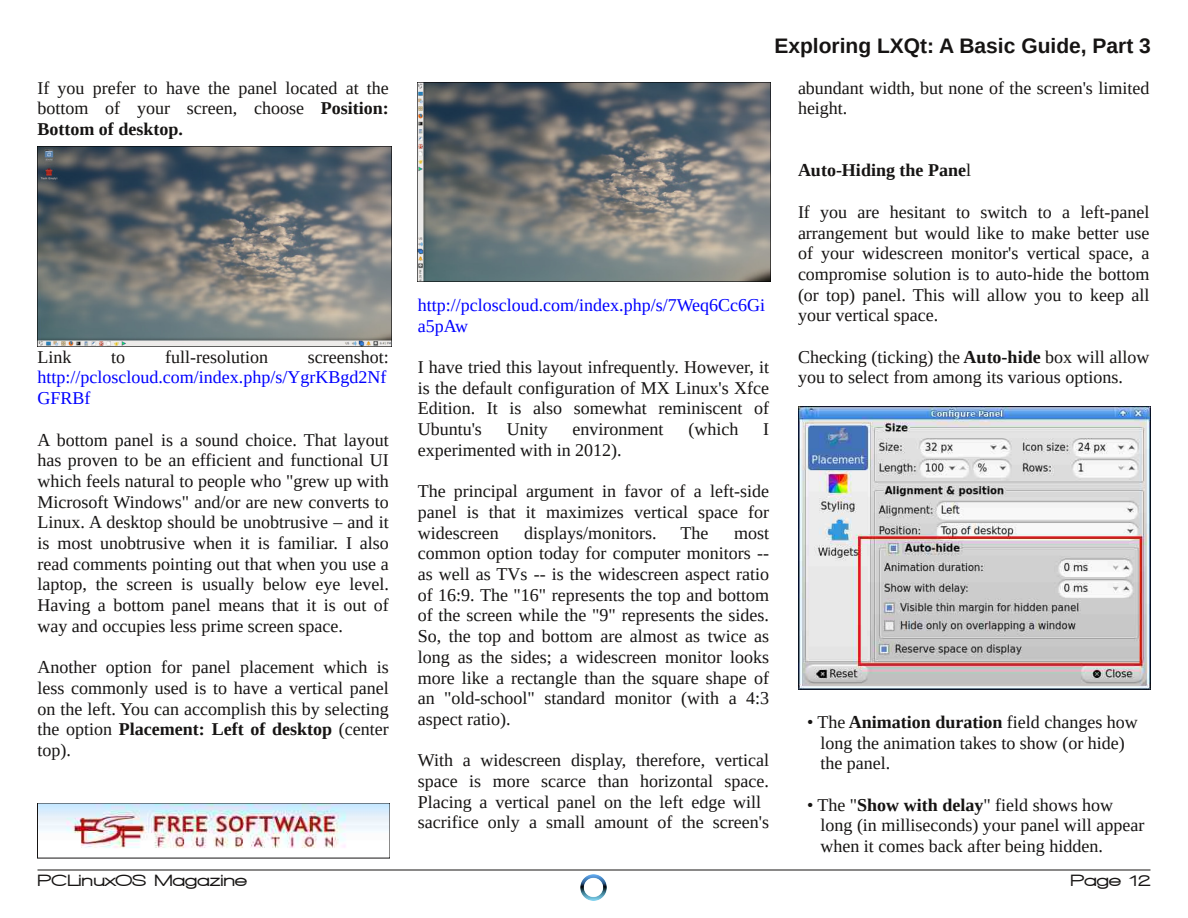
<style>
.page{position:relative;width:1188px;height:918px;background:#fff}
.page>*{position:absolute;margin:0;border:0;box-sizing:border-box;transform-origin:0 0}
.t1{font:700 21px "Liberation Sans";color:#161413}
.t2{font:18px/20.7px "Liberation Serif";color:#161413;text-align:justify}
.t3{font:18px/20.7px "Liberation Serif";color:#00f}
.t4{font:700 18px "Liberation Serif";color:#161413}
.t5{font:900 16.5px "Walkway Expand";color:#161413}
.s1{font-weight:700}
.s2{font-weight:400}
</style>
<div class="page">
<hr style="left:38px;top:870px;width:1112px;height:1px;background:#161413">
<img style="left:580px;top:874px;width:27px;height:27px">
<img style="left:38px;top:147px;width:354px;height:200px">
<img style="left:418px;top:82px;width:352px;height:200px">
<img style="left:798px;top:406px;width:352px;height:284px">
<img style="left:40px;top:805px;width:348px;height:43px">
<p class="t2" style="left:38px;top:77px;width:353px">If you prefer to have the panel located at the bottom of your screen, choose <span class="s1">Position:<br>Bottom of desktop.</span></p>
<p class="t2" style="left:38px;top:346px;width:35px">Link</p>
<p class="t2" style="left:111px;top:346px;width:16px">to</p>
<p class="t2" style="left:165px;top:346px;width:104px">full-resolution</p>
<p class="t2" style="left:308px;top:346px;width:82px">screenshot:</p>
<p class="t3" style="left:38px;top:367px;width:350px">http://pcloscloud.com/index.php/s/YgrKBgd2Nf<br>GFRBf</p>
<p class="t2" style="left:38px;top:429px;width:353px">A bottom panel is a sound choice. That layout has proven to be an efficient and functional UI which feels natural to people who "grew up with Microsoft Windows" and/or are new converts to Linux. A desktop should be unobtrusive – and it is most unobtrusive when it is familiar. I also read comments pointing out that when you use a laptop, the screen is usually below eye level.<br>Having a bottom panel means that it is out of way and occupies less prime screen space.</p>
<p class="t2" style="left:38px;top:657px;width:353px">Another option for panel placement which is less commonly used is to have a vertical panel on the left. You can accomplish this by selecting the option <span class="s1">Placement: Left of desktop</span> (center top).</p>
<p class="t1" style="left:774px;top:34px;width:378px">Exploring LXQt: A Basic Guide, Part 3</p>
<p class="t3" style="left:418px;top:295px;width:349px">http://pcloscloud.com/index.php/s/7Weq6Cc6Gi a5pAw</p>
<p class="t2" style="left:418px;top:357px;width:353px">I have tried this layout infrequently. However, it is the default configuration of MX Linux's Xfce Edition. It is also somewhat reminiscent of Ubuntu's</p>
<p class="t2" style="left:507px;top:419px;width:43px">Unity</p>
<p class="t2" style="left:573px;top:419px;width:92px">environment</p>
<p class="t2" style="left:688px;top:419px;width:51px">(which</p>
<p class="t2" style="left:763px;top:419px;width:7px">I</p>
<p class="t2" style="left:418px;top:439px;width:205px">experimented with in 2012).</p>
<p class="t2" style="left:418px;top:481px;width:353px">The principal argument in favor of a left-side panel is that it maximizes vertical space for widescreen</p>
<p class="t2" style="left:524px;top:522px;width:134px">displays/monitors.</p>
<p class="t2" style="left:681px;top:522px;width:29px">The</p>
<p class="t2" style="left:418px;top:522px;width:353px;text-indent:316px">most common option today for computer monitors -- as well as TVs -- is the widescreen aspect ratio of 16:9. The "16" represents the top and bottom of the screen while the "9" represents the sides.<br>So, the top and bottom are almost as twice as long as the sides; a widescreen monitor looks more like a rectangle than the square shape of an "old-school" standard monitor (with a 4:3 aspect ratio).</p>
<p class="t2" style="left:418px;top:750px;width:353px;text-align:left">With a widescreen display, therefore, vertical space is more scarce than horizontal space.<br>Placing a vertical panel on the left edge will sacrifice only a small amount of the screen's</p>
<p class="t2" style="left:798px;top:77px;width:353px">abundant width, but none of the screen's limited height.</p>
<p class="t4" style="left:798px;top:160px;width:174px">Auto-Hiding the Pane<span class="s2">l</span></p>
<p class="t2" style="left:798px;top:201px;width:353px">If you are hesitant to switch to a left-panel arrangement but would like to make better use of your widescreen monitor's vertical space, a compromise solution is to auto-hide the bottom (or top) panel. This will allow you to keep all your vertical space.</p>
<p class="t2" style="left:798px;top:346px;width:353px">Checking (ticking) the <span class="s1">Auto-hide</span> box will allow you to select from among its various options.</p>
<p class="t2" style="left:820px;top:711px;width:319px;text-align:left;text-indent:-14px">• The <span class="s1">Animation duration</span> field changes how long the animation takes to show (or hide) the panel.</p>
<p class="t2" style="left:820px;top:794px;width:325px;text-align:left;text-indent:-14px">• The "<span class="s1">Show with delay</span>" field shows how long (in milliseconds) your panel will appear when it comes back after being hidden.</p>
<p class="t5" style="left:38px;top:871px;width:211px">PCLinuxOS Magazine</p>
<p class="t5" style="left:1071px;top:871px;width:82px">Page 12</p>
</div>
